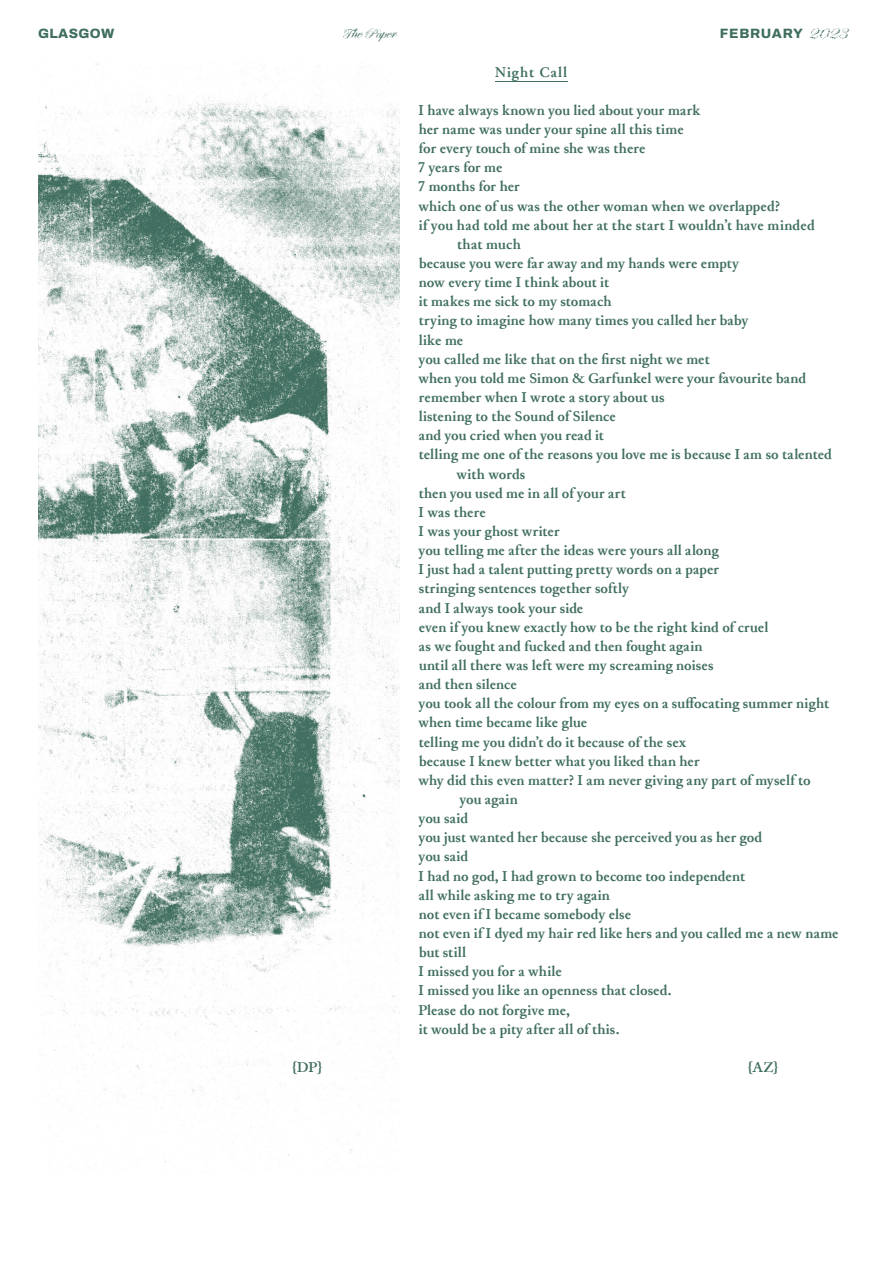
<style>
.page{position:relative;width:893px;height:1263px;background:#fff}
.page>*{position:absolute;margin:0;border:0;box-sizing:border-box;transform-origin:0 0}
.t1{font:17.25px "New Diane Script";letter-spacing:.005em;color:#406e60}
.t2{font:700 15px "Junicode";letter-spacing:.005em;color:#406e60}
.t3{font:700 15px "Junicode";letter-spacing:.025em;color:#406e60}
.t4{font:700 15px "Junicode";letter-spacing:.075em;color:#406e60}
.t5{font:800 13.5px "Archivo";letter-spacing:.05em;color:#406e60}
.t6{font:800 13.5px "Archivo";letter-spacing:.03em;color:#406e60}
.s1{font-family:"New Diane Script";font-weight:400;font-size:17.25px}
</style>
<div class="page">
<img style="left:38px;top:63px;width:361px;height:1099px">
<hr style="left:495px;top:81px;width:72px;height:1px;background:#406e60">
<p class="t6" style="left:38px;top:24px;width:78px">GLASGOW</p>
<p class="t1" style="left:342px;top:26px;width:54px">The Paper</p>
<p class="t5" style="left:720px;top:24px;width:129px">FEBRUARY <span class="s1">2023</span></p>
<p class="t2" style="left:292px;top:1055px;width:32px">{DP}</p>
<p class="t4" style="left:495px;top:60px;width:74px">Night Call</p>
<p class="t2" style="left:419px;top:98px;width:283px">I have always known you lied about your mark</p>
<p class="t2" style="left:419px;top:117px;width:267px">her name was under your spine all this time</p>
<p class="t2" style="left:419px;top:136px;width:228px">for every touch of mine she was there</p>
<p class="t2" style="left:418px;top:156px;width:86px">7 years for me</p>
<p class="t2" style="left:418px;top:175px;width:103px">7 months for her</p>
<p class="t2" style="left:418px;top:194px;width:363px">which one of us was the other woman when we overlapped?</p>
<p class="t2" style="left:419px;top:213px;width:397px">if you had told me about her at the start I wouldn’t have minded</p>
<p class="t2" style="left:457px;top:232px;width:65px">that much</p>
<p class="t2" style="left:419px;top:251px;width:321px">because you were far away and my hands were empty</p>
<p class="t2" style="left:419px;top:270px;width:192px">now every time I think about it</p>
<p class="t2" style="left:419px;top:290px;width:194px">it makes me sick to my stomach</p>
<p class="t2" style="left:419px;top:309px;width:331px">trying to imagine how many times you called her baby</p>
<p class="t2" style="left:419px;top:328px;width:46px">like me</p>
<p class="t2" style="left:419px;top:347px;width:292px">you called me like that on the first night we met</p>
<p class="t2" style="left:418px;top:366px;width:389px">when you told me Simon &amp; Garfunkel were your favourite band</p>
<p class="t2" style="left:419px;top:385px;width:247px">remember when I wrote a story about us</p>
<p class="t2" style="left:419px;top:404px;width:199px">listening to the Sound of Silence</p>
<p class="t2" style="left:419px;top:424px;width:186px">and you cried when you read it</p>
<p class="t2" style="left:419px;top:443px;width:414px">telling me one of the reasons you love me is because I am so talented</p>
<p class="t2" style="left:457px;top:462px;width:70px">with words</p>
<p class="t2" style="left:419px;top:481px;width:208px">then you used me in all of your art</p>
<p class="t2" style="left:419px;top:500px;width:69px">I was there</p>
<p class="t2" style="left:419px;top:519px;width:143px">I was your ghost writer</p>
<p class="t2" style="left:419px;top:538px;width:301px">you telling me after the ideas were yours all along</p>
<p class="t2" style="left:419px;top:558px;width:302px">I just had a talent putting pretty words on a paper</p>
<p class="t2" style="left:419px;top:577px;width:211px">stringing sentences together softly</p>
<p class="t2" style="left:419px;top:596px;width:166px">and I always took your side</p>
<p class="t2" style="left:419px;top:615px;width:351px">even if you knew exactly how to be the right kind of cruel</p>
<p class="t2" style="left:419px;top:634px;width:285px">as we fought and fucked and then fought again</p>
<p class="t2" style="left:419px;top:653px;width:296px">until all there was left were my screaming noises</p>
<p class="t2" style="left:419px;top:672px;width:100px">and then silence</p>
<p class="t2" style="left:419px;top:692px;width:412px">you took all the colour from my eyes on a suffocating summer night</p>
<p class="t2" style="left:418px;top:711px;width:170px">when time became like glue</p>
<p class="t2" style="left:419px;top:730px;width:269px">telling me you didn’t do it because of the sex</p>
<p class="t2" style="left:419px;top:749px;width:282px">because I knew better what you liked than her</p>
<p class="t2" style="left:418px;top:768px;width:394px">why did this even matter? I am never giving any part of myself to</p>
<p class="t3" style="left:460px;top:787px;width:59px">you again</p>
<p class="t2" style="left:419px;top:806px;width:51px">you said</p>
<p class="t2" style="left:419px;top:826px;width:345px">you just wanted her because she perceived you as her god</p>
<p class="t2" style="left:419px;top:845px;width:51px">you said</p>
<p class="t2" style="left:419px;top:864px;width:328px">I had no god, I had grown to become too independent</p>
<p class="t3" style="left:419px;top:883px;width:193px">all while asking me to try again</p>
<p class="t2" style="left:419px;top:902px;width:214px">not even if I became somebody else</p>
<p class="t2" style="left:419px;top:921px;width:421px">not even if I dyed my hair red like hers and you called me a new name</p>
<p class="t2" style="left:419px;top:940px;width:48px">but still</p>
<p class="t2" style="left:419px;top:959px;width:145px">I missed you for a while</p>
<p class="t2" style="left:419px;top:979px;width:254px">I missed you like an openness that closed.</p>
<p class="t2" style="left:418px;top:998px;width:153px">Please do not forgive me,</p>
<p class="t2" style="left:419px;top:1017px;width:202px">it would be a pity after all of this.</p>
<p class="t2" style="left:747px;top:1055px;width:32px">{AZ}</p>
</div>
